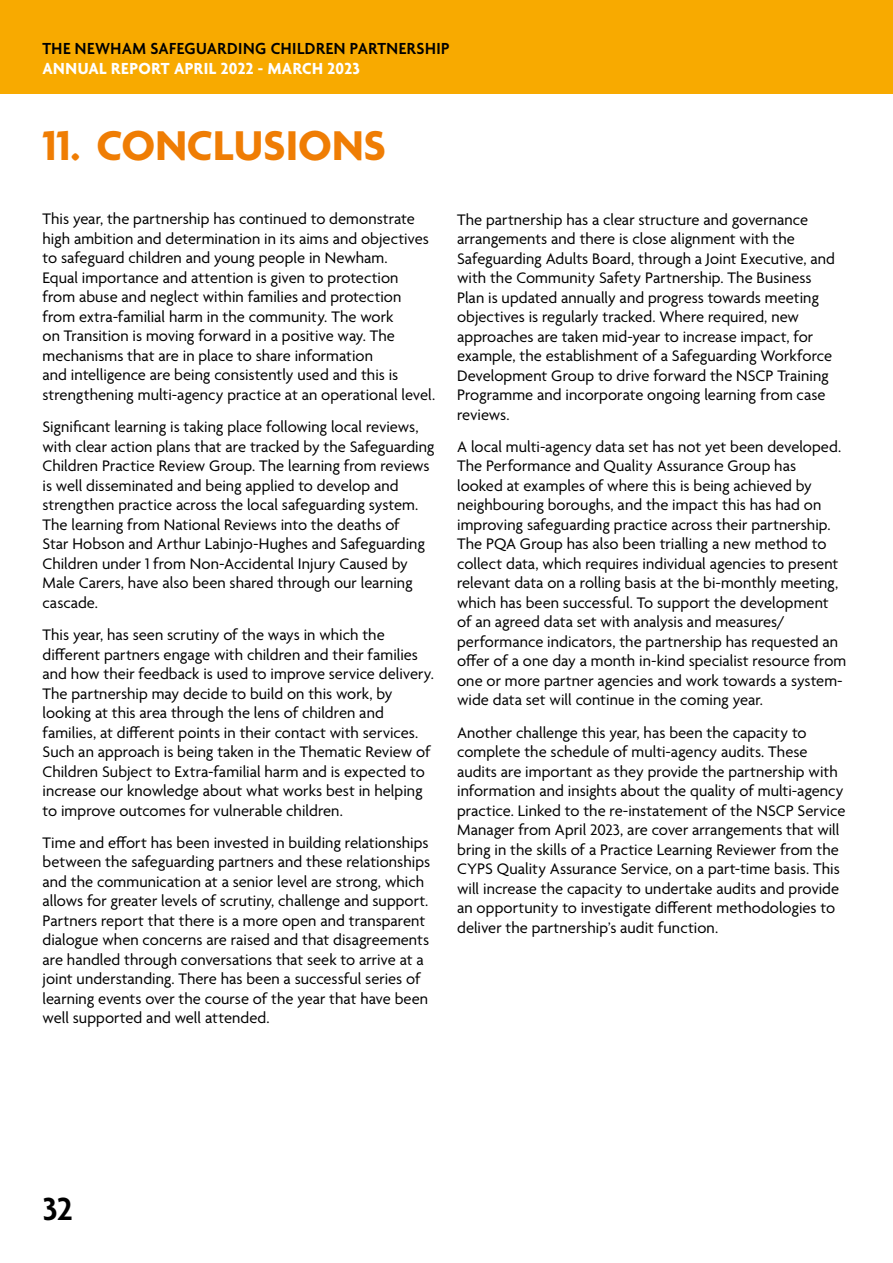
<style>
.page{position:relative;width:893px;height:1263px;background:#fff}
.page>*{position:absolute;margin:0;border:0;box-sizing:border-box;transform-origin:0 0}
.t1{font:700 45px "Agenda";color:#ef7d04}
.t2{font:600 34.5px "Agenda";color:#000}
.t3{font:600 17.4px "Agenda";letter-spacing:.03em;color:#000;scale:.95 1}
.t4{font:700 17.4px "Agenda";letter-spacing:.02em;color:#fff;scale:.95 1}
.t5{font:16.5px/19.5px "Agenda";color:#000}
</style>
<div class="page">
<div style="left:0;top:0;width:893px;height:94px;background:#f8aa00"></div>
<p class="t3" style="left:43px;top:39px;width:430px">THE NEWHAM SAFEGUARDING CHILDREN PARTNERSHIP</p>
<p class="t4" style="left:43px;top:59px;width:336px">ANNUAL REPORT APRIL 2022 - MARCH 2023</p>
<h1 class="t1" style="left:43px;top:121px;width:345px">11. CONCLUSIONS</h1>
<p class="t5" style="left:43px;top:210px;width:394px">This year, the partnership has continued to demonstrate high ambition and determination in its aims and objectives to safeguard children and young people in Newham.<br>Equal importance and attention is given to protection from abuse and neglect within families and protection from extra-familial harm in the community. The work<br>on Transition is moving forward in a positive way. The mechanisms that are in place to share information<br>and intelligence are being consistently used and this is strengthening multi-agency practice at an operational level.</p>
<p class="t5" style="left:43px;top:418px;width:394px">Significant learning is taking place following local reviews, with clear action plans that are tracked by the Safeguarding Children Practice Review Group. The learning from reviews is well disseminated and being applied to develop and strengthen practice across the local safeguarding system.<br>The learning from National Reviews into the deaths of<br>Star Hobson and Arthur Labinjo-Hughes and Safeguarding Children under 1 from Non-Accidental Injury Caused by Male Carers, have also been shared through our learning cascade.</p>
<p class="t5" style="left:43px;top:626px;width:393px">This year, has seen scrutiny of the ways in which the different partners engage with children and their families and how their feedback is used to improve service delivery.<br>The partnership may decide to build on this work, by looking at this area through the lens of children and families, at different points in their contact with services.<br>Such an approach is being taken in the Thematic Review of Children Subject to Extra-familial harm and is expected to increase our knowledge about what works best in helping to improve outcomes for vulnerable children.</p>
<p class="t5" style="left:43px;top:834px;width:389px">Time and effort has been invested in building relationships between the safeguarding partners and these relationships and the communication at a senior level are strong, which allows for greater levels of scrutiny, challenge and support.<br>Partners report that there is a more open and transparent dialogue when concerns are raised and that disagreements are handled through conversations that seek to arrive at a joint understanding. There has been a successful series of learning events over the course of the year that have been well supported and well attended.</p>
<p class="t5" style="left:457px;top:211px;width:379px">The partnership has a clear structure and governance arrangements and there is close alignment with the Safeguarding Adults Board, through a Joint Executive, and with the Community Safety Partnership. The Business Plan is updated annually and progress towards meeting objectives is regularly tracked. Where required, new approaches are taken mid-year to increase impact, for example, the establishment of a Safeguarding Workforce Development Group to drive forward the NSCP Training Programme and incorporate ongoing learning from case reviews.</p>
<p class="t5" style="left:457px;top:438px;width:391px">A local multi-agency data set has not yet been developed.<br>The Performance and Quality Assurance Group has<br>looked at examples of where this is being achieved by neighbouring boroughs, and the impact this has had on improving safeguarding practice across their partnership.<br>The PQA Group has also been trialling a new method to collect data, which requires individual agencies to present relevant data on a rolling basis at the bi-monthly meeting, which has been successful. To support the development of an agreed data set with analysis and measures/ performance indicators, the partnership has requested an offer of a one day a month in-kind specialist resource from one or more partner agencies and work towards a system&shy;wide data set will continue in the coming year.</p>
<p class="t5" style="left:457px;top:724px;width:390px">Another challenge this year, has been the capacity to complete the schedule of multi-agency audits. These audits are important as they provide the partnership with information and insights about the quality of multi-agency practice. Linked to the re-instatement of the NSCP Service Manager from April 2023, are cover arrangements that will bring in the skills of a Practice Learning Reviewer from the CYPS Quality Assurance Service, on a part-time basis. This will increase the capacity to undertake audits and provide an opportunity to investigate different methodologies to deliver the partnership’s audit function.</p>
<h2 class="t2" style="left:43px;top:1191px;width:32px">32</h2>
</div>
